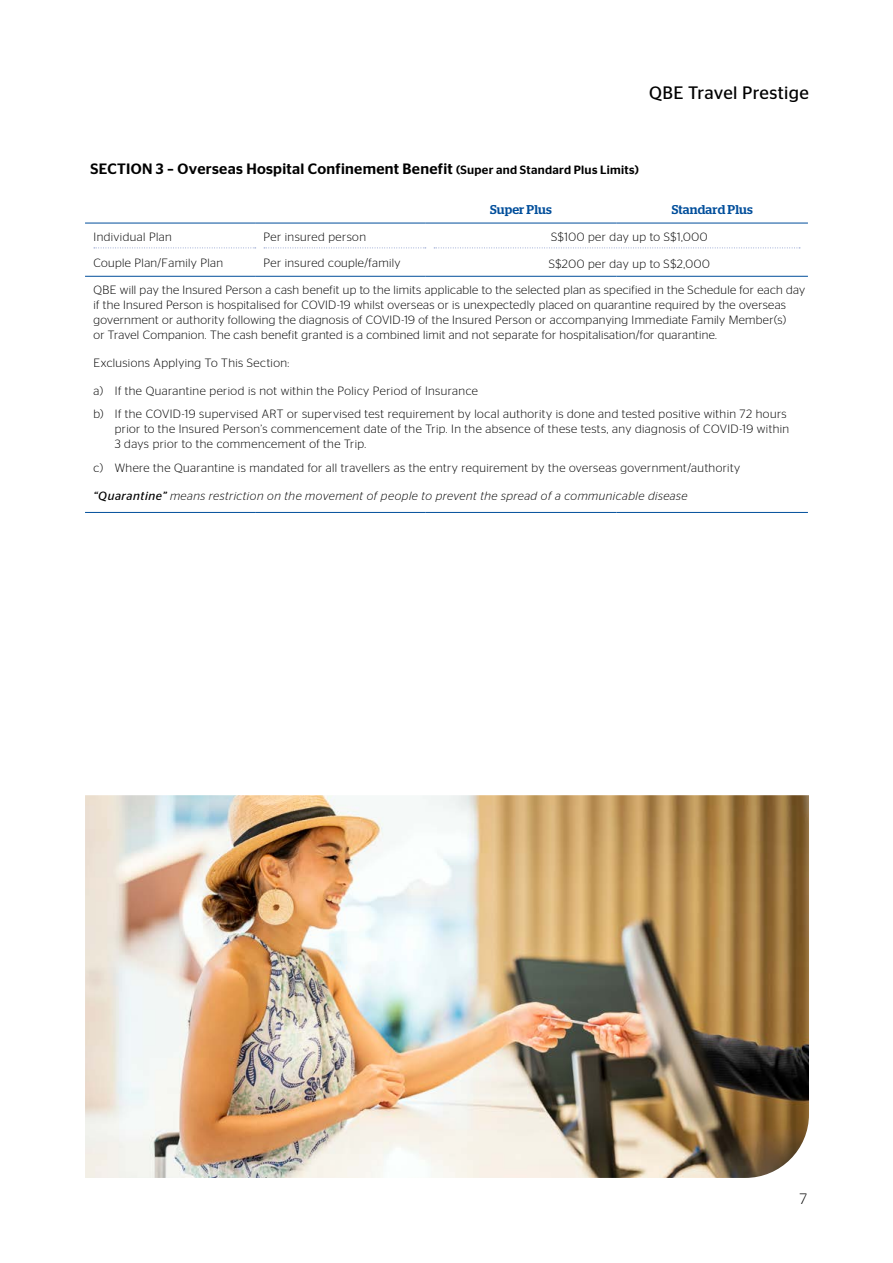
<style>
.page{position:relative;width:893px;height:1263px;background:#fff}
.page>*{position:absolute;margin:0;border:0;box-sizing:border-box;transform-origin:0 0}
.t1{font:18px "Stag Sans";letter-spacing:.02em;color:#000}
.t2{font:500 15px "Stag Sans";letter-spacing:.02em;color:#000}
.t3{font:300 15px "Stag Sans";color:#000}
.t4{font:500 12.75px "Stag";letter-spacing:.005em;color:#004e9b}
.t5{font:300 12px/15px "Stag Sans";letter-spacing:.03em;color:#000}
.t6{font:italic 300 12px "Stag Sans";letter-spacing:.04em;color:#000}
.s1{font-size:12px}
.s2{font-weight:400}
</style>
<div class="page">
<hr style="left:85px;top:512px;width:170px;height:1px;background:#004e9b">
<hr style="left:255px;top:512px;width:170px;height:1px;background:#004e9b">
<hr style="left:425px;top:512px;width:192px;height:1px;background:#004e9b">
<hr style="left:617px;top:512px;width:191px;height:1px;background:#004e9b">
<hr style="left:85px;top:276px;width:170px;height:1px;background:#004e9b">
<hr style="left:255px;top:276px;width:170px;height:1px;background:#004e9b">
<hr style="left:425px;top:276px;width:192px;height:1px;background:#004e9b">
<hr style="left:617px;top:276px;width:191px;height:1px;background:#004e9b">
<hr style="left:85px;top:223px;width:170px;height:1px;background:#004e9b">
<hr style="left:255px;top:223px;width:170px;height:1px;background:#004e9b">
<hr style="left:425px;top:223px;width:192px;height:1px;background:#004e9b">
<hr style="left:617px;top:223px;width:191px;height:1px;background:#004e9b">
<svg style="left:94px;top:248px;width:162px;height:1px"></svg>
<svg style="left:264px;top:248px;width:162px;height:1px"></svg>
<svg style="left:434px;top:248px;width:366px;height:1px"></svg>
<img style="left:85px;top:795px;width:724px;height:383px">
<h1 class="t1" style="left:649px;top:83px;width:161px">QBE Travel Prestige</h1>
<p class="t2" style="left:91px;top:160px;width:550px">SECTION 3 – Overseas Hospital Confinement Benefit <span class="s1">(Super and Standard Plus Limits)</span></p>
<p class="t4" style="left:490px;top:202px;width:63px">Super Plus</p>
<p class="t4" style="left:672px;top:202px;width:82px">Standard Plus</p>
<p class="t5" style="left:94px;top:229px;width:80px">Individual Plan</p>
<p class="t5" style="left:264px;top:229px;width:104px">Per insured person</p>
<p class="t5" style="left:551px;top:229px;width:158px">S$100 per day up to S$1,000</p>
<p class="t5" style="left:94px;top:256px;width:131px">Couple Plan/Family Plan</p>
<p class="t5" style="left:264px;top:256px;width:138px">Per insured couple/family</p>
<p class="t5" style="left:549px;top:256px;width:163px">S$200 per day up to S$2,000</p>
<p class="t5" style="left:94px;top:282px;width:713px">QBE will pay the Insured Person a cash benefit up to the limits applicable to the selected plan as specified in the Schedule for each day if the Insured Person is hospitalised for COVID-19 whilst overseas or is unexpectedly placed on quarantine required by the overseas government or authority following the diagnosis of COVID-19 of the Insured Person or accompanying Immediate Family Member(s)<br>or Travel Companion. The cash benefit granted is a combined limit and not separate for hospitalisation/for quarantine.</p>
<p class="t5" style="left:94px;top:355px;width:197px">Exclusions Applying To This Section:</p>
<p class="t5" style="left:94px;top:379px;width:695px;line-height:23.5px">a) If the Quarantine period is not within the Policy Period of Insurance<br>b) If the COVID-19 supervised ART or supervised test requirement by local authority is done and tested positive within 72 hours</p>
<p class="t5" style="left:115px;top:422px;width:676px">prior to the Insured Person’s commencement date of the Trip. In the absence of these tests, any diagnosis of COVID-19 within<br>3 days prior to the commencement of the Trip.</p>
<p class="t5" style="left:94px;top:460px;width:648px">c) Where the Quarantine is mandated for all travellers as the entry requirement by the overseas government/authority</p>
<p class="t6" style="left:94px;top:489px;width:595px"><span class="s2">“Quarantine”</span> means restriction on the movement of people to prevent the spread of a communicable disease</p>
<p class="t3" style="left:800px;top:1191px;width:9px">7</p>
</div>
